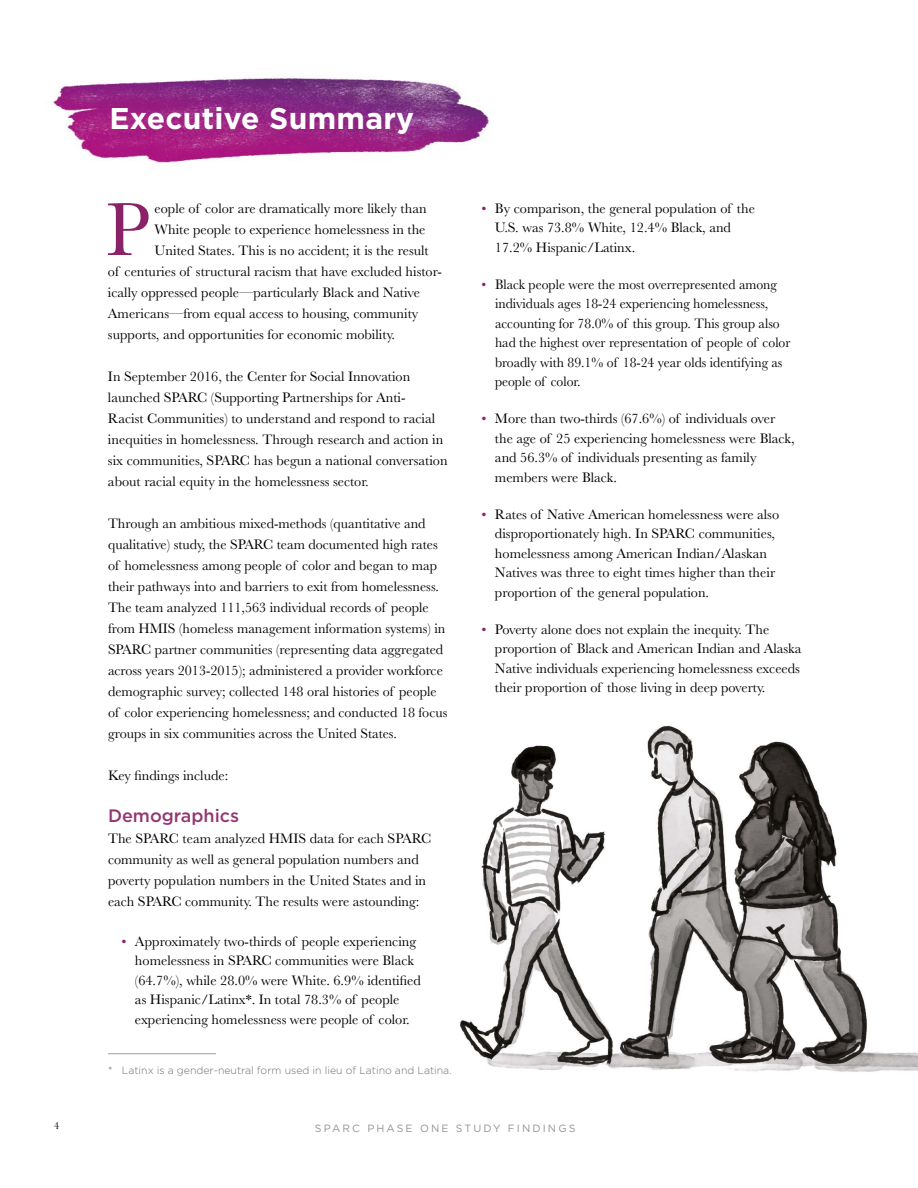
<style>
.page{position:relative;width:918px;height:1188px;background:#fff}
.page>*{position:absolute;margin:0;border:0;box-sizing:border-box;transform-origin:0 0}
.t1{font:77.7px "Baskerville";color:#8a2267}
.t2{font:700 30px "Gotham";letter-spacing:.01em;color:#fff}
.t3{font:500 18px "Gotham";color:#943771}
.t4{font:14.25px/21px "Baskerville";color:#000}
.t5{font:14.25px/19.5px "Baskerville";color:#000;scale:.96 1}
.t6{font:300 10.5px "Gotham";color:#706f6f}
.t7{font:10.5px "Gotham";letter-spacing:.2em;color:#929292}
.t8{font:10.5px "Baskerville";color:#000}
.s1{color:#8a2267}
</style>
<div class="page">
<img style="left:459px;top:725px;width:459px;height:347px">
<img style="left:52px;top:76px;width:437px;height:89px">
<hr style="left:108px;top:1053px;width:108px;height:1px;background:#9d9d9c">
<h2 class="t2" style="left:110px;top:98px;width:306px">Executive Summary</h2>
<h1 class="t1" style="left:105px;top:180px;width:45px">P</h1>
<p class="t4" style="left:155px;top:198px;width:273px">eople of color are dramatically more likely than</p>
<p class="t4" style="left:155px;top:219px;width:272px">White people to experience homelessness in the</p>
<p class="t4" style="left:155px;top:240px;width:276px">United States. This is no accident; it is the result</p>
<p class="t4" style="left:108px;top:261px;width:336px">of centuries of structural racism that have excluded histor-</p>
<p class="t4" style="left:108px;top:282px;width:314px">ically oppressed people—particularly Black and Native</p>
<p class="t4" style="left:108px;top:303px;width:312px">Americans—from equal access to housing, community</p>
<p class="t4" style="left:108px;top:324px;width:288px">supports, and opportunities for economic mobility.</p>
<p class="t4" style="left:108px;top:366px;width:341px">In September 2016, the Center for Social Innovation launched SPARC (Supporting Partnerships for Anti-<br>Racist Communities) to understand and respond to racial inequities in homelessness. Through research and action in six communities, SPARC has begun a national conversation about racial equity in the homelessness sector.</p>
<p class="t4" style="left:108px;top:513px;width:341px">Through an ambitious mixed-methods (quantitative and qualitative) study, the SPARC team documented high rates of homelessness among people of color and began to map their pathways into and barriers to exit from homelessness.<br>The team analyzed 111,563 individual records of people from HMIS (homeless management information systems) in SPARC partner communities (representing data aggregated across years 2013-2015); administered a provider workforce demographic survey; collected 148 oral histories of people of color experiencing homelessness; and conducted 18 focus groups in six communities across the United States.</p>
<p class="t4" style="left:108px;top:765px;width:122px">Key findings include:</p>
<p class="t3" style="left:108px;top:804px;width:133px">Demographics</p>
<p class="t4" style="left:108px;top:828px;width:325px">The SPARC team analyzed HMIS data for each SPARC community as well as general population numbers and poverty population numbers in the United States and in each SPARC community. The results were astounding:</p>
<p class="t4" style="left:135px;top:932px;width:287px;line-height:19.5px;text-indent:-13px"><span class="s1">•</span> Approximately two-thirds of people experiencing homelessness in SPARC communities were Black (64.7%), while 28.0% were White. 6.9% identified as Hispanic/Latinx*. In total 78.3% of people experiencing homelessness were people of color.</p>
<p class="t6" style="left:108px;top:1064px;width:345px">* Latinx is a gender-neutral form used in lieu of Latino and Latina.</p>
<p class="t4" style="left:495px;top:198px;width:261px;line-height:19.5px;text-indent:-13px"><span class="s1">•</span> By comparison, the general population of the<br>U.S. was 73.8% White, 12.4% Black, and<br>17.2% Hispanic/Latinx.</p>
<p class="t5" style="left:495px;top:275px;width:309px;text-indent:-14px"><span class="s1">•</span> Black people were the most overrepresented among individuals ages 18-24 experiencing homelessness, accounting for 78.0% of this group. This group also had the highest over representation of people of color broadly with 89.1% of 18-24 year olds identifying as people of color.</p>
<p class="t4" style="left:495px;top:409px;width:301px;line-height:19.5px;text-indent:-13px"><span class="s1">•</span> More than two-thirds (67.6%) of individuals over the age of 25 experiencing homelessness were Black, and 56.3% of individuals presenting as family members were Black.</p>
<p class="t4" style="left:495px;top:505px;width:286px;line-height:19.5px;text-indent:-13px"><span class="s1">•</span> Rates of Native American homelessness were also disproportionately high. In SPARC communities, homelessness among American Indian/Alaskan Natives was three to eight times higher than their proportion of the general population.</p>
<p class="t4" style="left:495px;top:620px;width:308px;line-height:19.5px;text-indent:-13px"><span class="s1">•</span> Poverty alone does not explain the inequity. The proportion of Black and American Indian and Alaska Native individuals experiencing homelessness exceeds their proportion of those living in deep poverty.</p>
<p class="t8" style="left:54px;top:1119px;width:7px">4</p>
<p class="t7" style="left:315px;top:1122px;width:262px">SPARC PHASE ONE STUDY FINDINGS</p>
</div>
